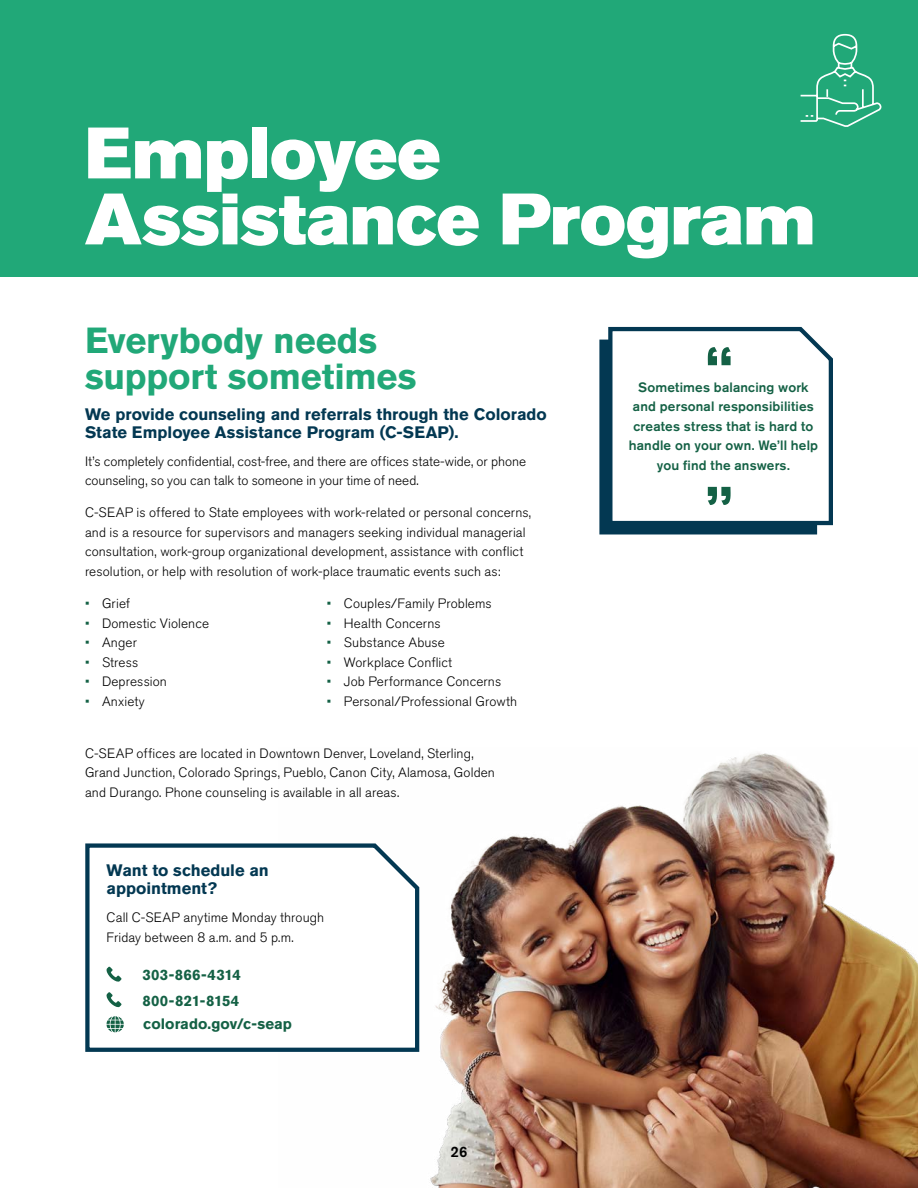
<style>
.page{position:relative;width:918px;height:1188px;background:#fff}
.page>*{position:absolute;margin:0;border:0;box-sizing:border-box;transform-origin:0 0}
.Export-Styles_Export-H1{font:72px/66px "Akzidenz Grotesk BQ Super";letter-spacing:-.005em;color:#fff}
.Export-Styles_Export-H2{font:700 36px/36px "Akzidenz Grotesk BQ";letter-spacing:-.005em;color:#21a878}
.Export-Styles_Export-H5{font:700 16.5px/18px "Akzidenz Grotesk BQ";color:#033852}
.Export-Styles_Export-P{font:700 15px/25.5px "Akzidenz Grotesk BQ";letter-spacing:.005em;color:#146145}
.t1{font:500 15px "Akzidenz Grotesk BQ";color:#000}
.Export-Styles_Export-P-2{font:300 13.5px/19.5px "Akzidenz Grotesk BQ";letter-spacing:.01em;color:#000}
.Export-Styles_Export-P-3{font:500 13.5px/19.5px "Akzidenz Grotesk BQ";letter-spacing:.01em;color:#146145;text-align:center}
.s1{color:#146145}
</style>
<div class="page">
<img style="left:430px;top:753px;width:488px;height:435px">
<div style="left:0;top:0;width:918px;height:276px;background:#21a878"></div>
<svg style="left:800px;top:33px;width:82px;height:94px"></svg>
<svg style="left:608px;top:326px;width:225px;height:200px"></svg>
<svg style="left:599px;top:329px;width:232px;height:205px"></svg>
<svg style="left:85px;top:843px;width:335px;height:209px"></svg>
<h1 class="Export-Styles_Export-H1" style="left:85px;top:121px;width:732px">Employee<br>Assistance Program</h1>
<h2 class="Export-Styles_Export-H2" style="left:85px;top:322px;width:333px">Everybody needs support sometimes</h2>
<p class="Export-Styles_Export-H5" style="left:85px;top:405px;width:463px">We provide counseling and referrals through the Colorado<br>State Employee Assistance Program (C-SEAP).</p>
<p class="Export-Styles_Export-P-2" style="left:85px;top:451px;width:443px">It’s completely confidential, cost-free, and there are offices state-wide, or phone counseling, so you can talk to someone in your time of need.</p>
<p class="Export-Styles_Export-P-2" style="left:85px;top:503px;width:448px">C-SEAP is offered to State employees with work-related or personal concerns, and is a resource for supervisors and managers seeking individual managerial consultation, work-group organizational development, assistance with conflict resolution, or help with resolution of work-place traumatic events such as:</p>
<p class="Export-Styles_Export-P-2" style="left:85px;top:594px;width:47px"><span class="s1">•</span> Grief</p>
<p class="Export-Styles_Export-P-2" style="left:85px;top:613px;width:125px"><span class="s1">•</span> Domestic Violence</p>
<p class="Export-Styles_Export-P-2" style="left:85px;top:633px;width:53px"><span class="s1">•</span> Anger</p>
<p class="Export-Styles_Export-P-2" style="left:85px;top:652px;width:55px"><span class="s1">•</span> Stress</p>
<p class="Export-Styles_Export-P-2" style="left:85px;top:672px;width:83px"><span class="s1">•</span> Depression</p>
<p class="Export-Styles_Export-P-2" style="left:85px;top:691px;width:61px"><span class="s1">•</span> Anxiety</p>
<p class="Export-Styles_Export-P-2" style="left:327px;top:594px;width:166px"><span class="s1">•</span> Couples/Family Problems</p>
<p class="Export-Styles_Export-P-2" style="left:327px;top:613px;width:115px"><span class="s1">•</span> Health Concerns</p>
<p class="Export-Styles_Export-P-2" style="left:327px;top:633px;width:119px"><span class="s1">•</span> Substance Abuse</p>
<p class="Export-Styles_Export-P-2" style="left:327px;top:652px;width:127px"><span class="s1">•</span> Workplace Conflict</p>
<p class="Export-Styles_Export-P-2" style="left:327px;top:672px;width:176px"><span class="s1">•</span> Job Performance Concerns</p>
<p class="Export-Styles_Export-P-2" style="left:327px;top:691px;width:192px"><span class="s1">•</span> Personal/Professional Growth</p>
<p class="Export-Styles_Export-P-2" style="left:85px;top:744px;width:411px">C-SEAP offices are located in Downtown Denver, Loveland, Sterling,<br>Grand Junction, Colorado Springs, Pueblo, Canon City, Alamosa, Golden and Durango. Phone counseling is available in all areas.</p>
<p class="Export-Styles_Export-H5" style="left:107px;top:862px;width:164px">Want to schedule an appointment?</p>
<p class="Export-Styles_Export-P-2" style="left:107px;top:908px;width:219px">Call C-SEAP anytime Monday through<br>Friday between 8 a.m. and 5 p.m.</p>
<p class="Export-Styles_Export-P" style="left:142px;top:962px;width:100px">303-866-4314<br>800-821-8154</p>
<p class="Export-Styles_Export-P" style="left:143px;top:1011px;width:150px">colorado.gov/c-seap</p>
<p class="t1" style="left:451px;top:1143px;width:18px">26</p>
<p class="Export-Styles_Export-P-3" style="left:629px;top:377px;width:191px">Sometimes balancing work and personal responsibilities creates stress that is hard to handle on your own. We’ll help you find the answers.</p>
</div>
